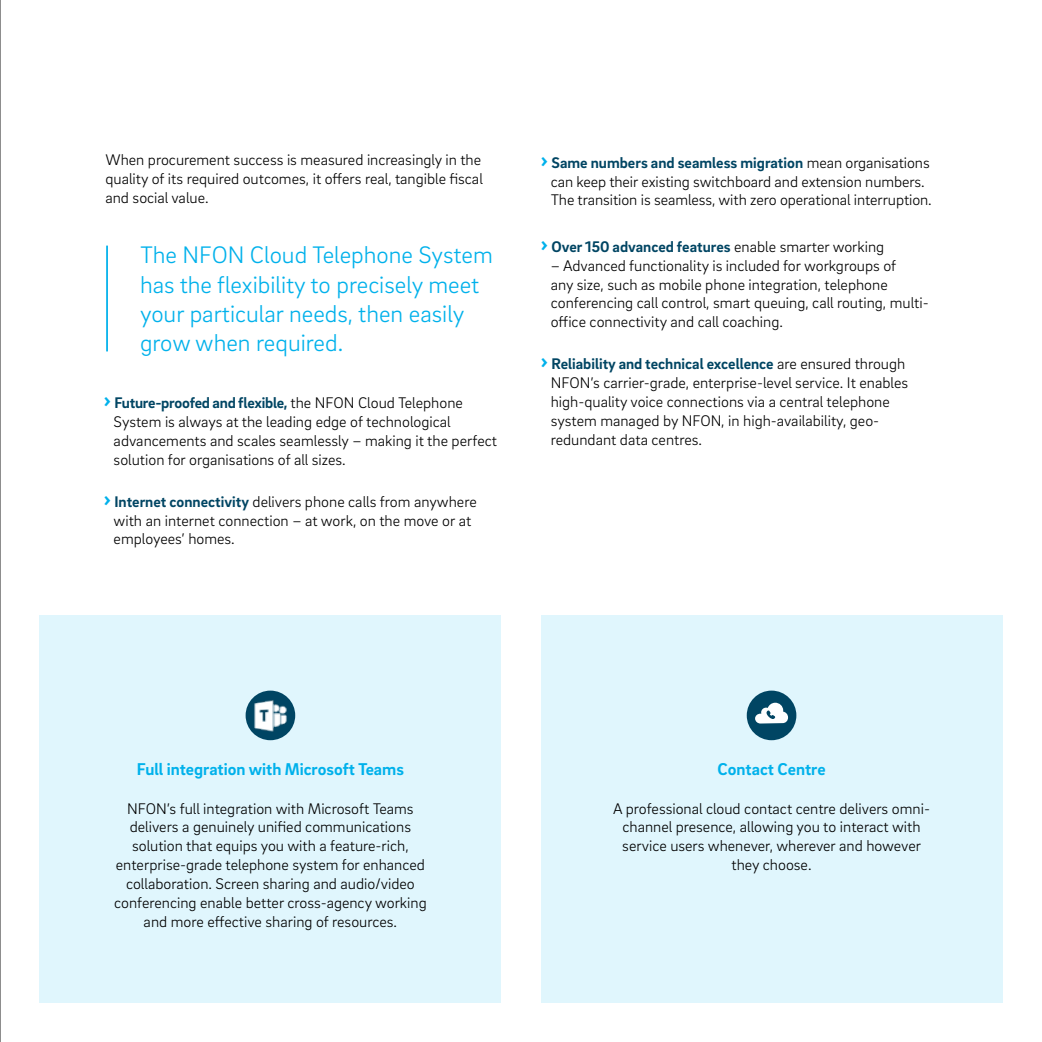
<style>
.page{position:relative;width:1042px;height:1042px;background:#fff}
.page>*{position:absolute;margin:0;border:0;box-sizing:border-box;transform-origin:0 0}
.t1{font:300 24.5px/29.4px "Brix Sans";color:#00b1eb}
.t2{font:700 17.5px "Brix Sans";color:#00b1eb}
.t3{font:300 15.75px/18.9px "Brix Sans";color:#000}
.t4{font:700 15.75px "Brix Sans";color:#004563}
.s1{font-weight:900;font-size:19.25px;color:#00b1eb}
.s2{font-weight:700;color:#004563}
.s3{font-weight:300;color:#000}
</style>
<div class="page">
<div style="left:541px;top:615px;width:461px;height:387px;background:#e0f6fd"></div>
<div style="left:747px;top:690px;width:49px;height:50px;background:#004563;border-radius:50%"></div>
<svg style="left:755px;top:702px;width:33px;height:21px"></svg>
<hr style="left:0;top:0;width:1px;height:1042px;background:#000">
<hr style="left:106px;top:246px;width:2px;height:105px;background:#00b1eb">
<div style="left:40px;top:615px;width:461px;height:387px;background:#e0f6fd"></div>
<img style="left:246px;top:690px;width:49px;height:50px;border-radius:25px">
<p class="t3" style="left:105px;top:150px;width:379px;text-align:justify">When procurement success is measured increasingly in the quality of its required outcomes, it offers real, tangible fiscal and social value.</p>
<h1 class="t1" style="left:140px;top:239px;width:354px">The NFON Cloud Telephone System has the flexibility to precisely meet your particular needs, then easily grow when required.</h1>
<p class="t3" style="left:114px;top:392px;width:385px;text-indent:-10px"><span class="s1">›</span> <span class="s2">Future-proofed and flexible,</span> the NFON Cloud Telephone System is always at the leading edge of technological advancements and scales seamlessly – making it the perfect solution for organisations of all sizes.</p>
<p class="t3" style="left:114px;top:491px;width:365px;text-indent:-10px"><span class="s1">›</span> <span class="s2">Internet connectivity</span> delivers phone calls from anywhere with an internet connection – at work, on the move or at employees’ homes.</p>
<p class="t3" style="left:551px;top:152px;width:382px;text-indent:-10px"><span class="s1">›</span> <span class="s2">Same numbers and seamless migration</span> mean organisations can keep their existing switchboard and extension numbers.<br>The transition is seamless, with zero operational interruption.</p>
<p class="t4" style="left:541px;top:236px;width:345px"><span class="s1">›</span> Over 150 advanced features <span class="s3">enable smarter working</span></p>
<p class="t3" style="left:551px;top:255px;width:379px">– Advanced functionality is included for workgroups of<br>any size, such as mobile phone integration, telephone conferencing call control, smart queuing, call routing, multi&shy;office connectivity and call coaching.</p>
<p class="t3" style="left:551px;top:354px;width:359px;text-indent:-10px"><span class="s1">›</span> <span class="s2">Reliability and technical excellence</span> are ensured through NFON’s carrier-grade, enterprise-level service. It enables high-quality voice connections via a central telephone system managed by NFON, in high-availability, geo&shy;redundant data centres.</p>
<p class="t2" style="left:137px;top:757px;width:269px">Full integration with Microsoft Teams</p>
<p class="t3" style="left:114px;top:798px;width:314px;text-align:center">NFON’s full integration with Microsoft Teams delivers a genuinely unified communications solution that equips you with a feature-rich, enterprise-grade telephone system for enhanced collaboration. Screen sharing and audio/video conferencing enable better cross-agency working and more effective sharing of resources.</p>
<p class="t2" style="left:717px;top:757px;width:110px">Contact Centre</p>
<p class="t3" style="left:613px;top:798px;width:318px;text-align:center">A professional cloud contact centre delivers omni&shy;channel presence, allowing you to interact with service users whenever, wherever and however they choose.</p>
</div>
